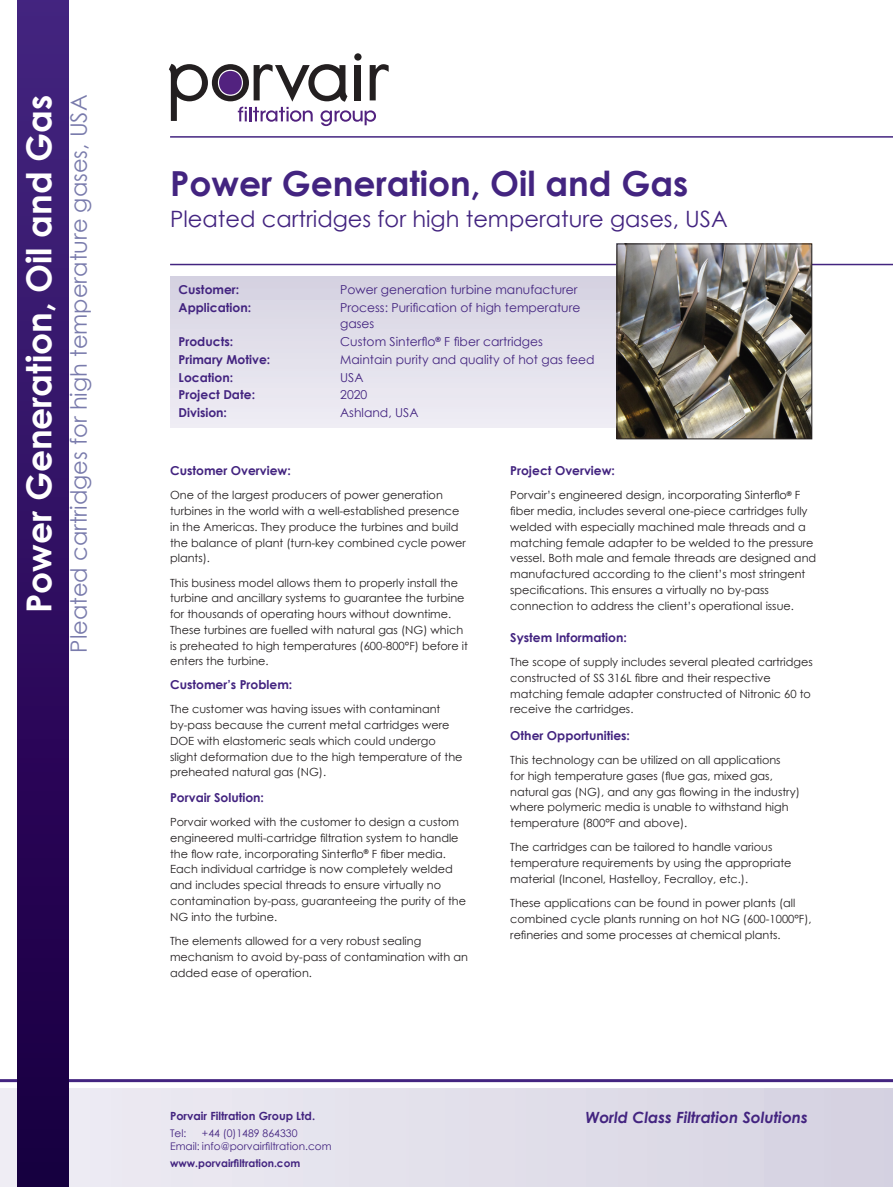
<style>
.page{position:relative;width:893px;height:1187px;background:#fff}
.page>*{position:absolute;margin:0;border:0;box-sizing:border-box;transform-origin:0 0}
.t1{font:700 34.5px "Century Gothic";color:#fff}
.Title_Header{font:700 34.5px "Century Gothic";color:#432480}
.Title_Header-2{font:22.5px "Century Gothic";color:#797bac}
.Title_Header-3{font:22.5px "Century Gothic";color:#432480}
.t2{font:italic 700 15.45px "Century Gothic";color:#432480}
.Top_Body_Text{font:12.3px/15.8px "Century Gothic";color:#432480}
.Top_Body_Text-2{font:700 12.3px "Century Gothic";color:#432480}
.Body_Text{font:700 12.3px "Century Gothic";color:#432480}
.Body_Text-2{font:11.25px/15.8px "Century Gothic";color:#231f20}
.Bulleted_Body_Text{font:11.25px/15.8px "Century Gothic";color:#231f20}
.t3{font:700 11.25px "Century Gothic";color:#432480}
.t4{font:10.5px/12.6px "Century Gothic";color:#432480;text-align:center}
.t5{font:700 10.5px "Century Gothic";color:#432480}
</style>
<div class="page">
<div style="left:0;top:1087px;width:893px;height:99px;background:linear-gradient(to right,#edebf3,#d6d3e2)"></div>
<div style="left:170px;top:276px;width:638px;height:151px;background:linear-gradient(to bottom,#d4d1e0,#eeecf4)"></div>
<hr style="left:0;top:1078px;width:893px;height:3px;background:#432480">
<div style="left:17px;top:0;width:51px;height:1186px;background:linear-gradient(to bottom,#442480,#190040)"></div>
<hr style="left:170px;top:136px;width:723px;height:2px;background:#432480">
<div style="left:354px;top:53px;width:8px;height:8px;background:#231f20;border-radius:50%"></div>
<svg style="left:169px;top:63px;width:220px;height:63px"></svg>
<hr style="left:170px;top:264px;width:723px;height:1px;background:#432480">
<img style="left:619px;top:245px;width:191px;height:192px">
<div style="left:617px;top:243px;width:195px;height:196px;border:1px solid #231f20"></div>
<p class="t1" style="left:13px;top:613px;width:520px;rotate:-90deg">Power Generation, Oil and Gas</p>
<p class="Title_Header-2" style="left:63px;top:652px;width:559px;rotate:-90deg">Pleated cartridges for high temperature gases, USA</p>
<p class="Title_Header" style="left:170px;top:157px;width:520px">Power Generation, Oil and Gas</p>
<p class="Title_Header-3" style="left:170px;top:203px;width:559px">Pleated cartridges for high temperature gases, USA</p>
<p class="Top_Body_Text-2" style="left:179px;top:280px;width:62px">Customer:</p>
<p class="Top_Body_Text" style="left:340px;top:282px;width:239px">Power generation turbine manufacturer</p>
<p class="Top_Body_Text-2" style="left:179px;top:298px;width:74px">Application:</p>
<p class="Top_Body_Text" style="left:340px;top:299px;width:242px">Process: Purification of high temperature gases</p>
<p class="Top_Body_Text-2" style="left:179px;top:332px;width:56px">Products:</p>
<p class="Top_Body_Text" style="left:340px;top:333px;width:204px">Custom Sinterflo<sup>®</sup> F fiber cartridges</p>
<p class="Top_Body_Text-2" style="left:179px;top:350px;width:93px">Primary Motive:</p>
<p class="Top_Body_Text" style="left:340px;top:351px;width:256px">Maintain purity and quality of hot gas feed</p>
<p class="Top_Body_Text-2" style="left:179px;top:368px;width:56px">Location:</p>
<p class="Top_Body_Text" style="left:340px;top:369px;width:25px">USA</p>
<p class="Top_Body_Text-2" style="left:179px;top:385px;width:78px">Project Date:</p>
<p class="Top_Body_Text" style="left:340px;top:387px;width:29px">2020</p>
<p class="Top_Body_Text-2" style="left:179px;top:403px;width:50px">Division:</p>
<p class="Top_Body_Text" style="left:340px;top:405px;width:80px">Ashland, USA</p>
<p class="Top_Body_Text-2" style="left:170px;top:461px;width:122px">Customer Overview:</p>
<p class="Body_Text-2" style="left:170px;top:487px;width:297px">One of the largest producers of power generation turbines in the world with a well-established presence in the Americas. They produce the turbines and build the balance of plant (turn-key combined cycle power plants).</p>
<p class="Body_Text-2" style="left:170px;top:574px;width:299px">This business model allows them to properly install the turbine and ancillary systems to guarantee the turbine for thousands of operating hours without downtime.<br>These turbines are fuelled with natural gas (NG) which is preheated to high temperatures (600-800°F) before it enters the turbine.</p>
<p class="Body_Text" style="left:170px;top:675px;width:124px">Customer’s Problem:</p>
<p class="Bulleted_Body_Text" style="left:170px;top:701px;width:294px">The customer was having issues with contaminant by-pass because the current metal cartridges were DOE with elastomeric seals which could undergo slight deformation due to the high temperature of the preheated natural gas (NG).</p>
<p class="Top_Body_Text-2" style="left:170px;top:788px;width:95px">Porvair Solution:</p>
<p class="Body_Text-2" style="left:170px;top:814px;width:298px">Porvair worked with the customer to design a custom engineered multi-cartridge filtration system to handle the flow rate, incorporating Sinterflo<sup>®</sup> F fiber media.<br>Each individual cartridge is now completely welded and includes special threads to ensure virtually no contamination by-pass, guaranteeing the purity of the NG into the turbine.</p>
<p class="Bulleted_Body_Text" style="left:170px;top:932px;width:299px">The elements allowed for a very robust sealing mechanism to avoid by-pass of contamination with an added ease of operation.</p>
<p class="Body_Text" style="left:510px;top:461px;width:106px">Project Overview:</p>
<p class="Bulleted_Body_Text" style="left:510px;top:487px;width:307px">Porvair’s engineered design, incorporating Sinterflo<sup>®</sup> F fiber media, includes several one-piece cartridges fully welded with especially machined male threads and a matching female adapter to be welded to the pressure vessel. Both male and female threads are designed and manufactured according to the client’s most stringent specifications. This ensures a virtually no by-pass connection to address the client’s operational issue.</p>
<p class="Body_Text" style="left:510px;top:628px;width:118px">System Information:</p>
<p class="Bulleted_Body_Text" style="left:510px;top:654px;width:304px">The scope of supply includes several pleated cartridges constructed of SS 316L fibre and their respective matching female adapter constructed of Nitronic 60 to receive the cartridges.</p>
<p class="Top_Body_Text-2" style="left:510px;top:726px;width:121px">Other Opportunities:</p>
<p class="Body_Text-2" style="left:510px;top:751px;width:291px">This technology can be utilized on all applications<br>for high temperature gases (flue gas, mixed gas, natural gas (NG), and any gas flowing in the industry) where polymeric media is unable to withstand high temperature (800°F and above).</p>
<p class="Body_Text-2" style="left:510px;top:839px;width:283px">The cartridges can be tailored to handle various temperature requirements by using the appropriate material (Inconel, Hastelloy, Fecralloy, etc.).</p>
<p class="Body_Text-2" style="left:510px;top:894px;width:303px">These applications can be found in power plants (all combined cycle plants running on hot NG (600-1000°F), refineries and some processes at chemical plants.</p>
<p class="t3" style="left:170px;top:1106px;width:147px">Porvair Filtration Group Ltd.</p>
<p class="t4" style="left:170px;top:1126px;width:18px">Tel:</p>
<p class="t4" style="left:170px;top:1126px;width:163px">+44 (0)1489 864330<br>Email: info@porvairfiltration.com</p>
<p class="t5" style="left:170px;top:1154px;width:132px">www.porvairfiltration.com</p>
<p class="t2" style="left:585px;top:1105px;width:224px">World Class Filtration Solutions</p>
</div>
